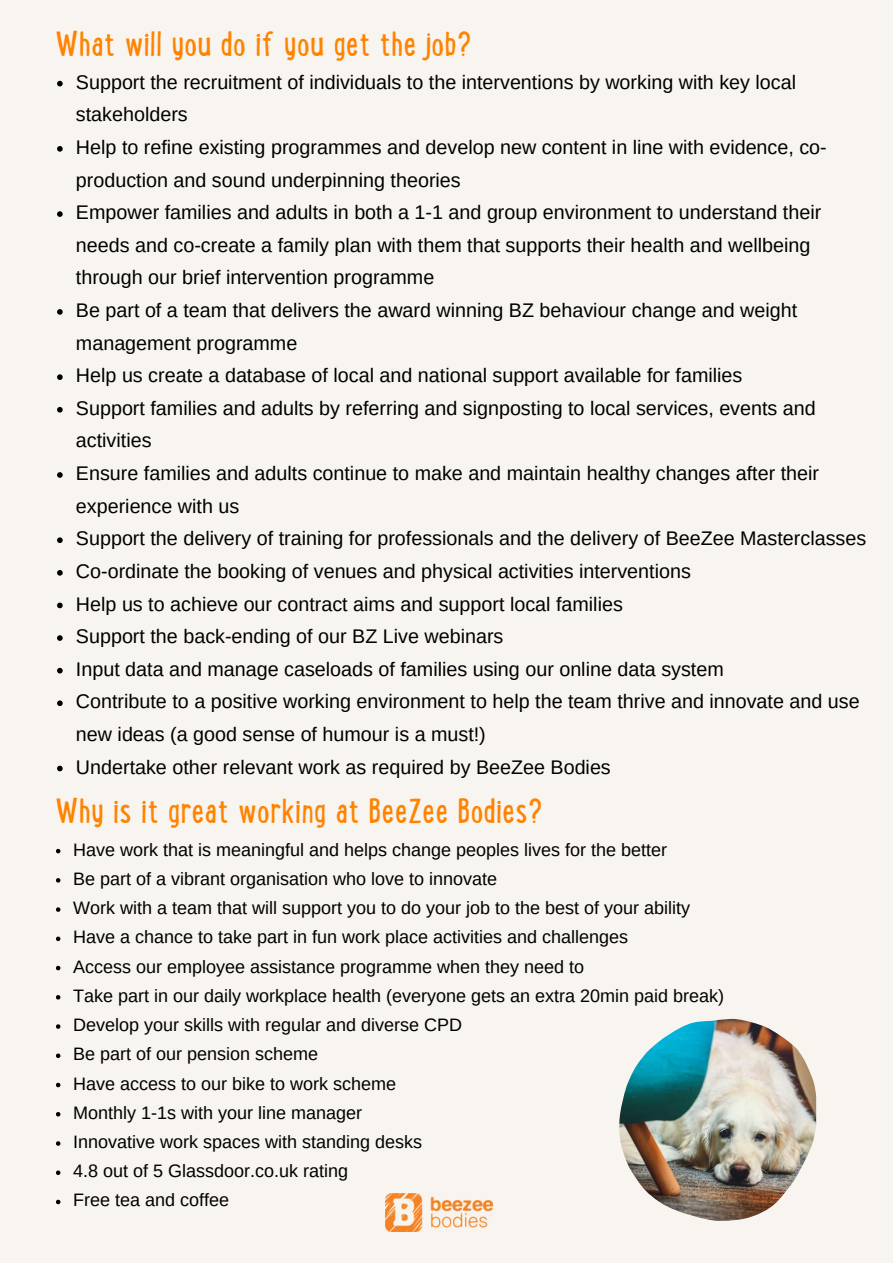
<style>
.page{position:relative;width:893px;height:1264px;background:#fff}
.page>*{position:absolute;margin:0;border:0;box-sizing:border-box;transform-origin:0 0}
.t1{font:37.5px "Lunch Box";color:#ff8300}
.t2{font:19.65px/32.5px "Arimo";color:#000}
.t3{font:18px/29.2px "Arimo";color:#000}
</style>
<div class="page">
<div style="left:0;top:0;width:892px;height:1262px;background:#f8f4ef"></div>
<img style="left:385px;top:1193px;width:107px;height:38px">
<img style="left:619px;top:1018px;width:197px;height:202px">
<svg style="left:56px;top:848px;width:4px;height:5px"></svg>
<svg style="left:56px;top:878px;width:4px;height:4px"></svg>
<svg style="left:56px;top:907px;width:4px;height:4px"></svg>
<svg style="left:56px;top:936px;width:4px;height:5px"></svg>
<svg style="left:56px;top:965px;width:4px;height:5px"></svg>
<svg style="left:56px;top:995px;width:4px;height:4px"></svg>
<svg style="left:56px;top:1024px;width:4px;height:4px"></svg>
<svg style="left:56px;top:1053px;width:4px;height:5px"></svg>
<svg style="left:56px;top:1082px;width:4px;height:5px"></svg>
<svg style="left:56px;top:1112px;width:4px;height:4px"></svg>
<svg style="left:56px;top:1141px;width:4px;height:4px"></svg>
<svg style="left:56px;top:1170px;width:4px;height:4px"></svg>
<svg style="left:56px;top:1199px;width:4px;height:5px"></svg>
<svg style="left:57px;top:81px;width:6px;height:5px"></svg>
<svg style="left:57px;top:146px;width:6px;height:6px"></svg>
<svg style="left:57px;top:211px;width:6px;height:6px"></svg>
<svg style="left:57px;top:309px;width:6px;height:6px"></svg>
<svg style="left:57px;top:374px;width:6px;height:6px"></svg>
<svg style="left:57px;top:407px;width:6px;height:5px"></svg>
<svg style="left:57px;top:472px;width:6px;height:6px"></svg>
<svg style="left:57px;top:537px;width:6px;height:6px"></svg>
<svg style="left:57px;top:570px;width:6px;height:5px"></svg>
<svg style="left:57px;top:602px;width:6px;height:6px"></svg>
<svg style="left:57px;top:635px;width:6px;height:6px"></svg>
<svg style="left:57px;top:668px;width:6px;height:5px"></svg>
<svg style="left:57px;top:700px;width:6px;height:6px"></svg>
<svg style="left:57px;top:765px;width:6px;height:6px"></svg>
<h1 class="t1" style="left:55px;top:17px;width:417px">What will you do if you get the job?</h1>
<p class="t2" style="left:76px;top:66px;width:791px">Support the recruitment of individuals to the interventions by working with key local stakeholders<br>Help to refine existing programmes and develop new content in line with evidence, co&shy;production and sound underpinning theories<br>Empower families and adults in both a 1-1 and group environment to understand their needs and co-create a family plan with them that supports their health and wellbeing through our brief intervention programme<br>Be part of a team that delivers the award winning BZ behaviour change and weight management programme<br>Help us create a database of local and national support available for families<br>Support families and adults by referring and signposting to local services, events and activities<br>Ensure families and adults continue to make and maintain healthy changes after their experience with us<br>Support the delivery of training for professionals and the delivery of BeeZee Masterclasses Co-ordinate the booking of venues and physical activities interventions<br>Help us to achieve our contract aims and support local families<br>Support the back-ending of our BZ Live webinars<br>Input data and manage caseloads of families using our online data system<br>Contribute to a positive working environment to help the team thrive and innovate and use new ideas (a good sense of humour is a must!)<br>Undertake other relevant work as required by BeeZee Bodies</p>
<h1 class="t1" style="left:55px;top:784px;width:488px">Why is it great working at BeeZee Bodies?</h1>
<p class="t3" style="left:73px;top:834px;width:652px">Have work that is meaningful and helps change peoples lives for the better<br>Be part of a vibrant organisation who love to innovate<br>Work with a team that will support you to do your job to the best of your ability Have a chance to take part in fun work place activities and challenges<br>Access our employee assistance programme when they need to<br>Take part in our daily workplace health (everyone gets an extra 20min paid break)<br>Develop your skills with regular and diverse CPD<br>Be part of our pension scheme<br>Have access to our bike to work scheme<br>Monthly 1-1s with your line manager<br>Innovative work spaces with standing desks<br>4.8 out of 5 Glassdoor.co.uk rating<br>Free tea and coffee</p>
</div>
